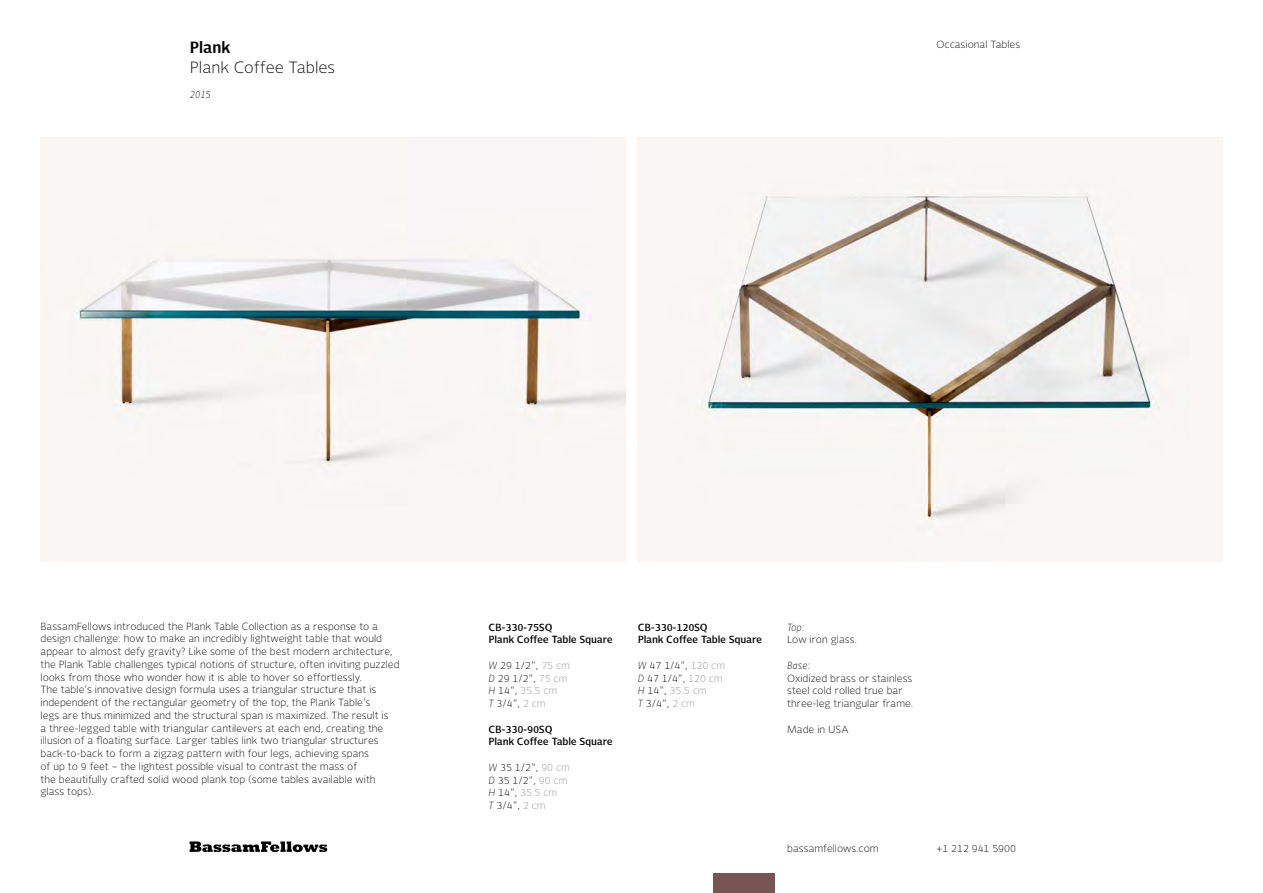
<style>
.page{position:relative;width:1263px;height:893px;background:#fff}
.page>*{position:absolute;margin:0;border:0;box-sizing:border-box;transform-origin:0 0}
.t1{font:300 16.5px "New Libris";color:#000}
.t2{font:700 16.5px "New Libris";color:#000}
.t3{font:300 10.5px/12.8px "New Libris";color:#000}
.t4{font:600 10.5px/12.8px "New Libris";color:#000}
.t5{font:italic 300 10.5px "New Libris";color:#000}
.s1{font-style:italic}
.s2{color:#939598}
</style>
<div class="page">
<svg style="left:190px;top:841px;width:137px;height:11px"></svg>
<div style="left:713px;top:873px;width:61px;height:20px;background:#785454"></div>
<img style="left:40px;top:137px;width:585px;height:424px">
<img style="left:638px;top:137px;width:584px;height:424px">
<h1 class="t2" style="left:190px;top:38px;width:42px">Plank</h1>
<h1 class="t1" style="left:190px;top:58px;width:147px">Plank Coffee Tables</h1>
<p class="t5" style="left:190px;top:89px;width:22px">2015</p>
<p class="t3" style="left:936px;top:38px;width:85px">Occasional Tables</p>
<p class="t3" style="left:40px;top:620px;width:361px">BassamFellows introduced the Plank Table Collection as a response to a design challenge: how to make an incredibly lightweight table that would appear to almost defy gravity? Like some of the best modern architecture, the Plank Table challenges typical notions of structure, often inviting puzzled looks from those who wonder how it is able to hover so effortlessly.<br>The table’s innovative design formula uses a triangular structure that is independent of the rectangular geometry of the top, the Plank Table’s<br>legs are thus minimized and the structural span is maximized. The result is<br>a three-legged table with triangular cantilevers at each end, creating the illusion of a floating surface. Larger tables link two triangular structures back-to-back to form a zigzag pattern with four legs, achieving spans<br>of up to 9 feet – the lightest possible visual to contrast the mass of<br>the beautifully crafted solid wood plank top (some tables available with glass tops).</p>
<p class="t4" style="left:488px;top:620px;width:126px">CB-330-75SQ<br>Plank Coffee Table Square</p>
<p class="t3" style="left:488px;top:659px;width:83px"><span class="s1">W</span> 29 1/2", <span class="s2">75 cm<br></span><span class="s1">D</span> 29 1/2", <span class="s2">75 cm<br></span><span class="s1">H</span> 14", <span class="s2">35.5 cm<br></span><span class="s1">T</span> 3/4", <span class="s2">2 cm</span></p>
<p class="t4" style="left:488px;top:722px;width:126px">CB-330-90SQ<br>Plank Coffee Table Square</p>
<p class="t3" style="left:488px;top:761px;width:83px"><span class="s1">W</span> 35 1/2", <span class="s2">90 cm<br></span><span class="s1">D</span> 35 1/2", <span class="s2">90 cm<br></span><span class="s1">H</span> 14", <span class="s2">35.5 cm<br></span><span class="s1">T</span> 3/4", <span class="s2">2 cm</span></p>
<p class="t4" style="left:638px;top:620px;width:126px">CB-330-120SQ<br>Plank Coffee Table Square</p>
<p class="t3" style="left:638px;top:659px;width:89px"><span class="s1">W</span> 47 1/4", <span class="s2">120 cm<br></span><span class="s1">D</span> 47 1/4", <span class="s2">120 cm<br></span><span class="s1">H</span> 14", <span class="s2">35.5 cm<br></span><span class="s1">T</span> 3/4", <span class="s2">2 cm</span></p>
<p class="t5" style="left:787px;top:621px;width:19px">Top:</p>
<p class="t3" style="left:787px;top:633px;width:71px">Low iron glass.</p>
<p class="t5" style="left:787px;top:659px;width:25px">Base:</p>
<p class="t3" style="left:787px;top:671px;width:128px">Oxidized brass or stainless steel cold rolled true bar three-leg triangular frame.</p>
<p class="t3" style="left:787px;top:722px;width:63px">Made in USA</p>
<p class="t3" style="left:787px;top:842px;width:93px">bassamfellows.com</p>
<p class="t3" style="left:936px;top:842px;width:81px">+1 212 941 5900</p>
</div>
